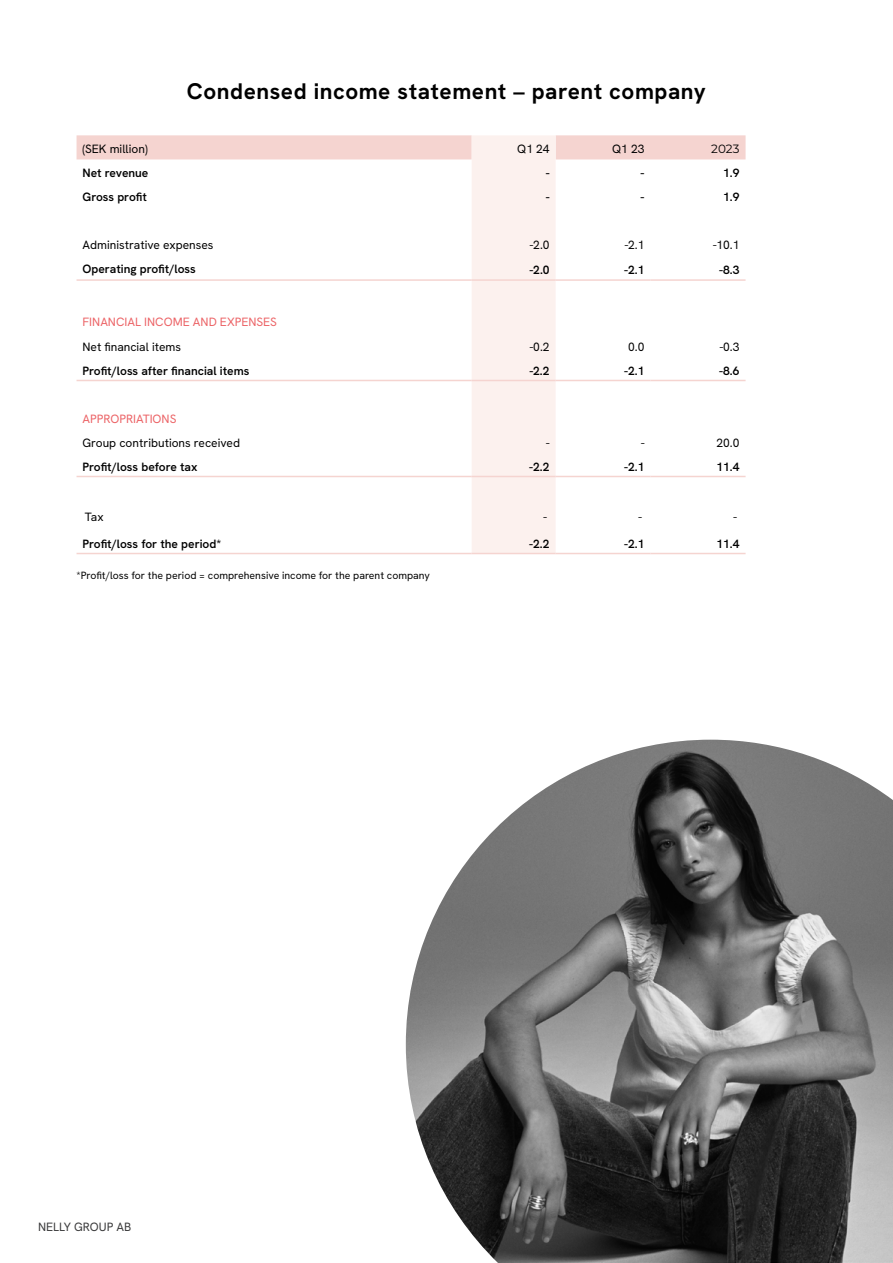
<style>
.page{position:relative;width:893px;height:1263px;background:#fff}
.page>*{position:absolute;margin:0;border:0;box-sizing:border-box;transform-origin:0 0}
.t1{font:700 22.5px "HK Grotesk";letter-spacing:.025em;color:#000}
.t2{font:600 12px "HK Grotesk";color:#000}
.t3{font:12px "HK Grotesk";color:#000}
.t4{font:12px "HK Grotesk";color:#ec6467}
.t5{font:12px "HK Grotesk";color:#3b3b3c}
.t6{font:12px "Montserrat";color:#000}
.t7{font:10.5px "HK Grotesk";color:#000}
</style>
<div class="page">
<svg style="left:77px;top:135px;width:669px;height:418px"></svg>
<hr style="left:77px;top:380px;width:395px;height:1px;background:#f5d4d0">
<hr style="left:472px;top:380px;width:84px;height:1px;background:#f5d4d0">
<hr style="left:556px;top:380px;width:95px;height:1px;background:#f5d4d0">
<hr style="left:651px;top:380px;width:95px;height:1px;background:#f5d4d0">
<hr style="left:77px;top:279px;width:395px;height:2px;background:#f5d4d0">
<hr style="left:472px;top:279px;width:84px;height:2px;background:#f5d4d0">
<hr style="left:556px;top:279px;width:95px;height:2px;background:#f5d4d0">
<hr style="left:651px;top:279px;width:95px;height:2px;background:#f5d4d0">
<hr style="left:77px;top:476px;width:395px;height:1px;background:#f5d4d0">
<hr style="left:472px;top:476px;width:84px;height:1px;background:#f5d4d0">
<hr style="left:556px;top:476px;width:95px;height:1px;background:#f5d4d0">
<hr style="left:651px;top:476px;width:95px;height:1px;background:#f5d4d0">
<hr style="left:77px;top:553px;width:395px;height:1px;background:#f5d4d0">
<hr style="left:472px;top:553px;width:84px;height:1px;background:#f5d4d0">
<hr style="left:556px;top:553px;width:95px;height:1px;background:#f5d4d0">
<hr style="left:651px;top:553px;width:95px;height:1px;background:#f5d4d0">
<img style="left:406px;top:740px;width:487px;height:523px">
<h1 class="t1" style="left:187px;top:77px;width:520px">Condensed income statement – parent company</h1>
<p class="t3" style="left:83px;top:141px;width:67px">(SEK million)</p>
<p class="t3" style="left:517px;top:141px;width:34px">Q1 24</p>
<p class="t3" style="left:612px;top:141px;width:34px">Q1 23</p>
<p class="t6" style="left:711px;top:141px;width:30px">2023</p>
<p class="t2" style="left:83px;top:165px;width:67px">Net revenue</p>
<p class="t2" style="left:546px;top:165px;width:5px">-</p>
<p class="t2" style="left:641px;top:165px;width:5px">-</p>
<p class="t2" style="left:723px;top:165px;width:18px">1.9</p>
<p class="t2" style="left:83px;top:189px;width:66px">Gross profit</p>
<p class="t2" style="left:546px;top:189px;width:5px">-</p>
<p class="t2" style="left:641px;top:189px;width:5px">-</p>
<p class="t2" style="left:723px;top:189px;width:18px">1.9</p>
<p class="t3" style="left:83px;top:237px;width:133px">Administrative expenses</p>
<p class="t3" style="left:530px;top:237px;width:21px">-2.0</p>
<p class="t3" style="left:625px;top:237px;width:21px">-2.1</p>
<p class="t3" style="left:713px;top:237px;width:28px">-10.1</p>
<p class="t2" style="left:83px;top:261px;width:115px">Operating profit/loss</p>
<p class="t2" style="left:529px;top:262px;width:22px">-2.0</p>
<p class="t2" style="left:624px;top:262px;width:22px">-2.1</p>
<p class="t2" style="left:719px;top:262px;width:22px">-8.3</p>
<p class="t4" style="left:82px;top:314px;width:196px">FINANCIAL INCOME AND EXPENSES</p>
<p class="t3" style="left:82px;top:338px;width:100px">Net financial items</p>
<p class="t3" style="left:530px;top:338px;width:21px">-0.2</p>
<p class="t3" style="left:628px;top:338px;width:18px">0.0</p>
<p class="t3" style="left:720px;top:338px;width:21px">-0.3</p>
<p class="t2" style="left:82px;top:362px;width:168px">Profit/loss after financial items</p>
<p class="t2" style="left:529px;top:362px;width:22px">-2.2</p>
<p class="t2" style="left:624px;top:362px;width:22px">-2.1</p>
<p class="t2" style="left:719px;top:362px;width:22px">-8.6</p>
<p class="t4" style="left:82px;top:410px;width:96px">APPROPRIATIONS</p>
<p class="t3" style="left:82px;top:434px;width:159px">Group contributions received</p>
<p class="t3" style="left:546px;top:434px;width:5px">-</p>
<p class="t3" style="left:641px;top:434px;width:5px">-</p>
<p class="t3" style="left:716px;top:434px;width:25px">20.0</p>
<p class="t2" style="left:82px;top:458px;width:117px">Profit/loss before tax</p>
<p class="t2" style="left:529px;top:458px;width:22px">-2.2</p>
<p class="t2" style="left:624px;top:458px;width:22px">-2.1</p>
<p class="t2" style="left:716px;top:458px;width:25px">11.4</p>
<p class="t3" style="left:85px;top:509px;width:20px">Tax</p>
<p class="t3" style="left:544px;top:509px;width:5px">-</p>
<p class="t3" style="left:639px;top:509px;width:5px">-</p>
<p class="t3" style="left:733px;top:509px;width:5px">-</p>
<p class="t2" style="left:82px;top:535px;width:140px">Profit/loss for the period*</p>
<p class="t2" style="left:529px;top:535px;width:22px">-2.2</p>
<p class="t2" style="left:624px;top:535px;width:22px">-2.1</p>
<p class="t2" style="left:716px;top:535px;width:25px">11.4</p>
<p class="t7" style="left:77px;top:568px;width:355px">*Profit/loss for the period = comprehensive income for the parent company</p>
<p class="t5" style="left:38px;top:1219px;width:95px">NELLY GROUP AB</p>
</div>
